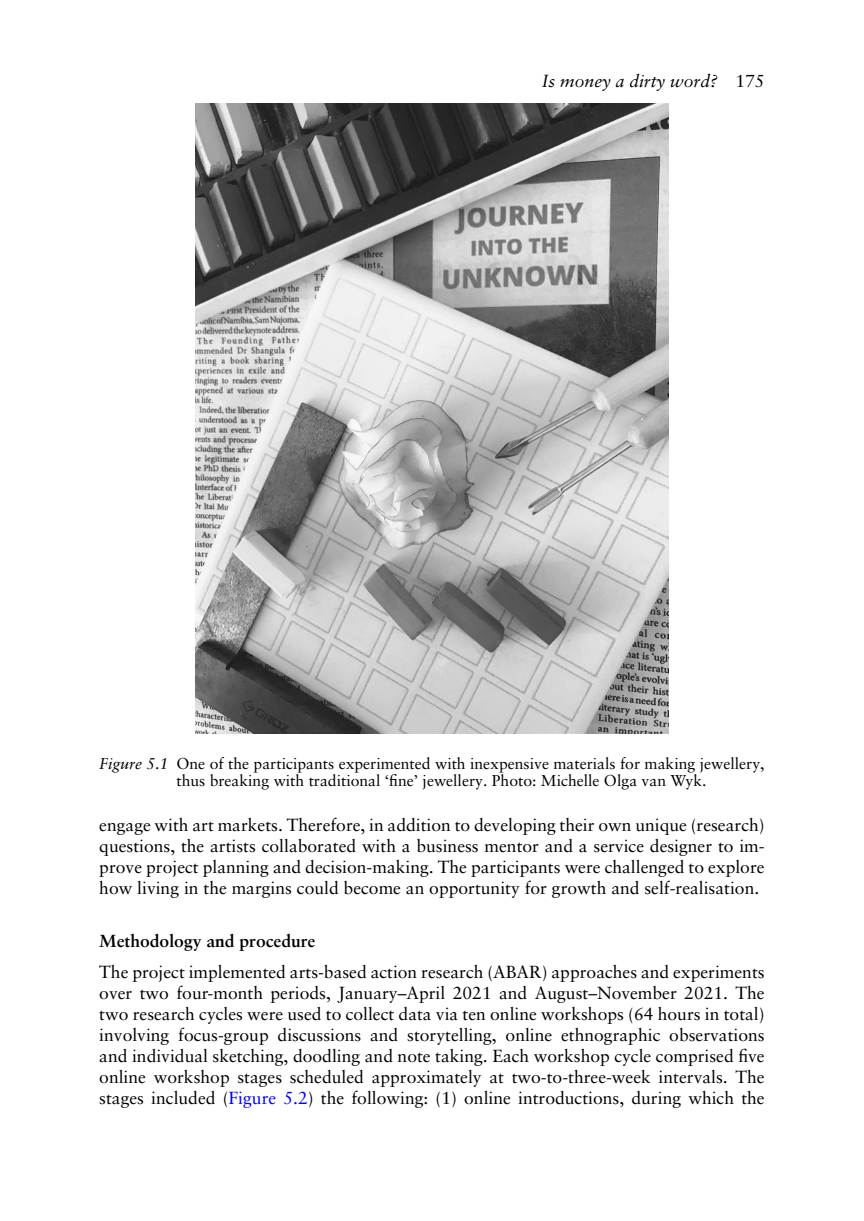
<style>
.page{position:relative;width:864px;height:1221px;background:#fff}
.page>*{position:absolute;margin:0;border:0;box-sizing:border-box;transform-origin:0 0}
.T1{font:17.5px/21px "Sabon LT Pro";color:#000;text-align:justify}
.T{font:17.5px/21px "Sabon LT Pro";color:#000;text-align:justify}
._1{font:700 17.5px "Sabon LT Pro";color:#000}
.t1{font:italic 17.5px "Sabon LT Pro";color:#000}
.FC{font:15.75px/17.5px "Sabon LT Pro";color:#000}
.s1{font-style:normal}
.s2{font-style:italic}
.s3{color:#00f}
</style>
<div class="page">
<img style="left:195px;top:103px;width:473px;height:630px">
<p class="t1" style="left:541px;top:70px;width:224px">Is money a dirty word? <span class="s1">175</span></p>
<p class="FC" style="left:176px;top:754px;width:589px;text-indent:-77px"><span class="s2">Figure 5.1</span> One of the participants experimented with inexpensive materials for making jewellery, thus breaking with traditional ‘fine’ jewellery. Photo: Michelle Olga van Wyk.</p>
<p class="T" style="left:99px;top:814px;width:666px">engage with art markets. Therefore, in addition to developing their own unique (research) questions, the artists collaborated with a business mentor and a service designer to im&shy;prove project planning and decision-making. The participants were challenged to explore how living in the margins could become an opportunity for growth and self-realisation.</p>
<p class="_1" style="left:99px;top:929px;width:217px">Methodology and procedure</p>
<p class="T1" style="left:99px;top:961px;width:666px">The project implemented arts-based action research (ABAR) approaches and experiments over two four-month periods, January–April 2021 and August–November 2021. The two research cycles were used to collect data via ten online workshops (64 hours in total) involving focus-group discussions and storytelling, online ethnographic observations and individual sketching, doodling and note taking. Each workshop cycle comprised five online workshop stages scheduled approximately at two-to-three-week intervals. The stages included (<span class="s3">Figure 5.2</span>) the following: (1) online introductions, during which the</p>
</div>
